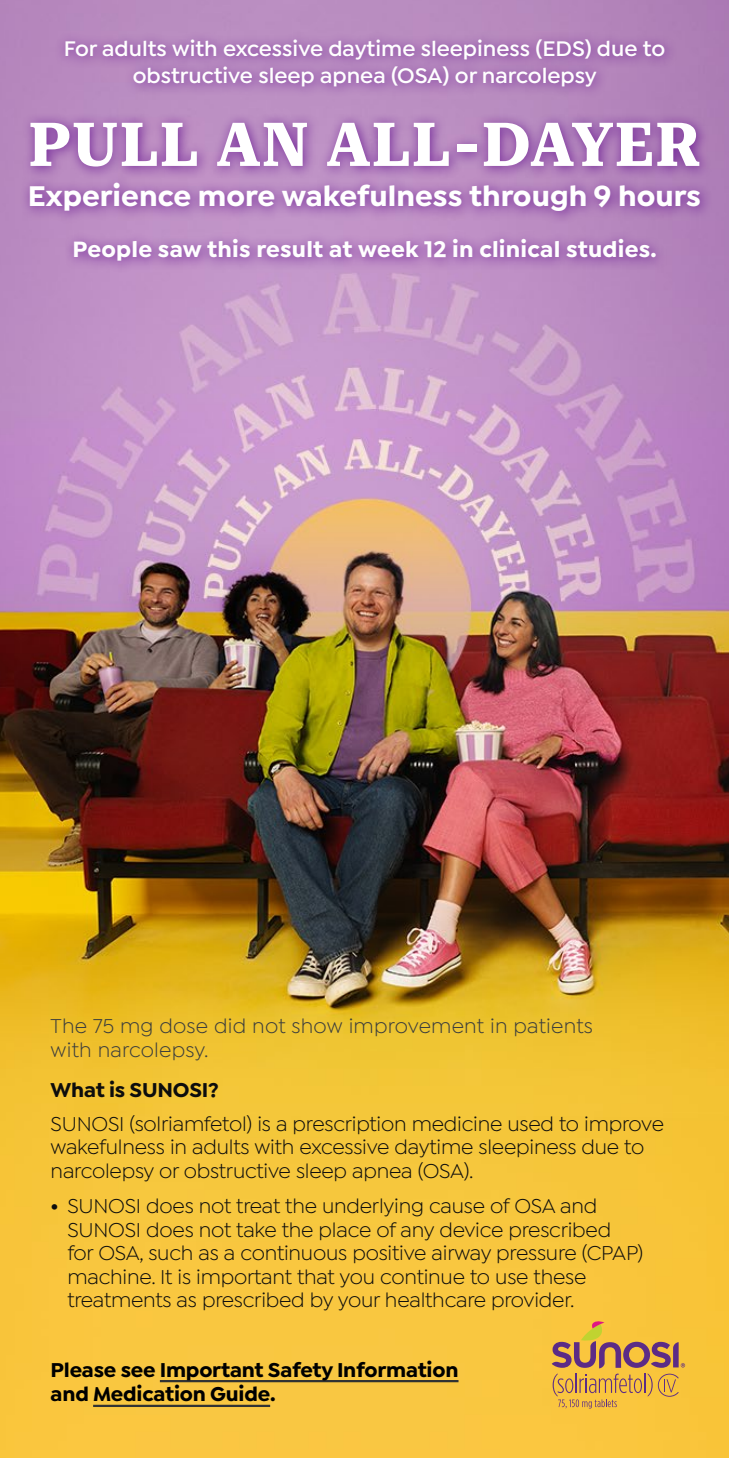
<style>
.page{position:relative;width:729px;height:1458px;background:#fff}
.page>*{position:absolute;margin:0;border:0;box-sizing:border-box;transform-origin:0 0}
.t1{font:60.75px "Roboto Serif 20 pt";letter-spacing:.02em;color:#fff}
.t2{font:700 30.38px "Isidora Sans";color:#fff}
.t3{font:700 23.62px "Isidora Sans";letter-spacing:.01em;color:#fff}
.t4{font:600 22.5px/27px "Isidora Sans";color:#fff;text-align:center}
.t5{font:21.38px/23.6px "Isidora Sans";letter-spacing:-.01em;color:#0d0d0d}
.t6{font:21.38px/24.8px "Isidora Sans";letter-spacing:.01em;color:#3b3d3d}
.t7{font:700 21.38px/24.8px "Isidora Sans";letter-spacing:-.01em;color:#000}
.t8{font:700 21.38px "Isidora Sans";letter-spacing:-.01em;color:#0d0d0d}
.s1{font-weight:700}
</style>
<div class="page">
<img style="left:0;top:0;width:729px;height:1458px">
<svg style="left:552px;top:1320px;width:133px;height:89px;background:#d8a64b"></svg>
<div style="left:55px;top:29px;width:623px;height:70px;background:#5c068c;opacity:.75"></div>
<hr style="left:160px;top:1380px;width:299px;height:2px;background:#313333">
<hr style="left:93px;top:1405px;width:177px;height:2px;background:#313333">
<div style="left:20px;top:112px;width:693px;height:161px;background:#5c068c;opacity:.75"></div>
<p class="t4" style="left:64px;top:35px;width:603px">For adults with excessive daytime sleepiness (EDS) due to obstructive sleep apnea (OSA) or narcolepsy</p>
<h1 class="t1" style="left:29px;top:96px;width:674px">PULL AN ALL-DAYER</h1>
<h2 class="t2" style="left:28px;top:177px;width:675px">Experience more wakefulness through 9 hours</h2>
<p class="t3" style="left:72px;top:235px;width:586px">People saw this result at week 12 in clinical studies.</p>
<p class="t6" style="left:51px;top:1013px;width:544px">The 75 mg dose did not show improvement in patients with narcolepsy.</p>
<p class="t8" style="left:51px;top:1077px;width:170px">What is SUNOSI?</p>
<p class="t5" style="left:51px;top:1112px;width:615px">SUNOSI (solriamfetol) is a prescription medicine used to improve wakefulness in adults with excessive daytime sleepiness due to narcolepsy or obstructive sleep apnea (OSA).</p>
<p class="t5" style="left:67px;top:1194px;width:578px;text-indent:-17px"><span class="s1">•</span> SUNOSI does not treat the underlying cause of OSA and SUNOSI does not take the place of any device prescribed<br>for OSA, such as a continuous positive airway pressure (CPAP) machine. It is important that you continue to use these treatments as prescribed by your healthcare provider.</p>
<p class="t7" style="left:51px;top:1357px;width:409px">Please see Important Safety Information and Medication Guide.</p>
</div>
